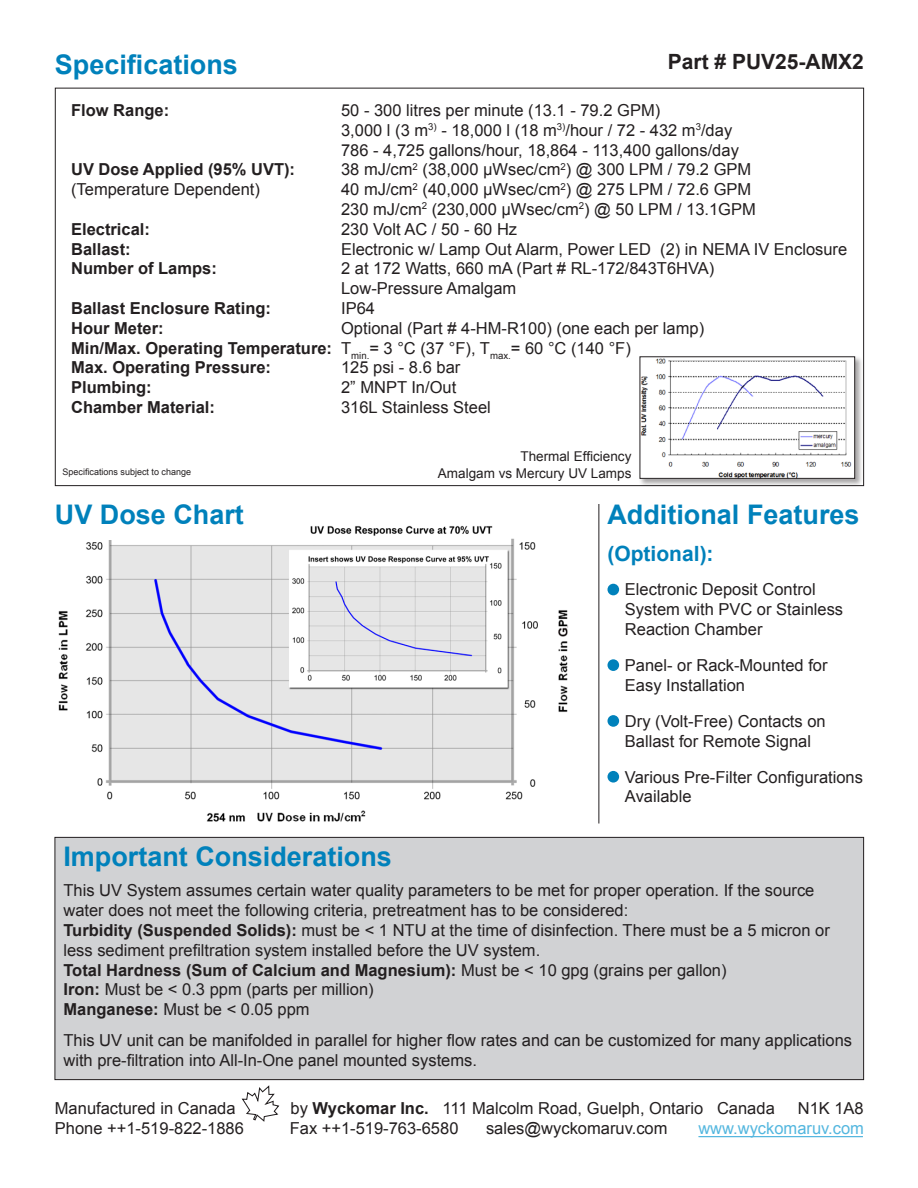
<style>
.page{position:relative;width:918px;height:1188px;background:#fff}
.page>*{position:absolute;margin:0;border:0;box-sizing:border-box;transform-origin:0 0}
.t1{font:700 27px "Arial";color:#0081bb}
.t2{font:700 21px "Arial";color:#231f20}
.t3{font:700 21px "Arial";color:#0081bb}
.t4{font:16.5px/19.8px "Arial";color:#231f20}
.t5{font:700 16.5px "Arial";color:#231f20}
.t6{font:16.5px "Arial";color:#54b7df}
.t7{font:13.5px "Arial";color:#231f20}
.t8{font:9px "Arial";color:#231f20}
.s1{font-weight:400}
.s2{font-weight:700}
</style>
<div class="page">
<img style="left:58px;top:525px;width:510px;height:297px">
<div style="left:54px;top:513px;width:250px;height:27px;background:#fff"></div>
<div style="left:608px;top:584px;width:11px;height:11px;background:#0081bb;border-radius:50%"></div>
<div style="left:608px;top:659px;width:11px;height:12px;background:#0081bb;border-radius:50%"></div>
<div style="left:608px;top:715px;width:11px;height:12px;background:#0081bb;border-radius:50%"></div>
<div style="left:608px;top:771px;width:11px;height:12px;background:#0081bb;border-radius:50%"></div>
<hr style="left:598px;top:504px;width:1px;height:320px;background:#231f20">
<div style="left:55px;top:837px;width:809px;height:243px;background:#d1d2d4"></div>
<div style="left:55px;top:837px;width:809px;height:243px;border:1px solid #231f20"></div>
<svg style="left:241px;top:1085px;width:39px;height:37px"></svg>
<hr style="left:699px;top:1136px;width:164px;height:1px;background:#54b7df">
<div style="left:639px;top:355px;width:224px;height:132px;background:#231f20;opacity:.4"></div>
<img style="left:642px;top:358px;width:211px;height:119px">
<div style="left:640px;top:356px;width:215px;height:123px;border:1px solid #231f20"></div>
<p class="t1" style="left:55px;top:46px;width:185px">Specifications</p>
<p class="t2" style="left:668px;top:48px;width:198px">Part # PUV25-AMX2</p>
<p class="t5" style="left:71px;top:99px;width:100px">Flow Range:</p>
<p class="t4" style="left:341px;top:100px;width:393px">50 - 300 litres per minute (13.1 - 79.2 GPM)<br>3,000 l (3 m<sup>3)</sup> - 18,000 l (18 m<sup>3)</sup>/hour / 72 - 432 m<sup>3</sup>/day</p>
<p class="t4" style="left:341px;top:140px;width:399px">786 - 4,725 gallons/hour, 18,864 - 113,400 gallons/day</p>
<p class="t5" style="left:71px;top:159px;width:226px">UV Dose Applied (95% UVT):</p>
<p class="t4" style="left:341px;top:160px;width:412px">38 mJ/cm<sup>2</sup> (38,000 μWsec/cm<sup>2</sup>) @ 300 LPM / 79.2 GPM</p>
<p class="t4" style="left:71px;top:180px;width:190px">(Temperature Dependent)</p>
<p class="t4" style="left:341px;top:180px;width:412px">40 mJ/cm<sup>2</sup> (40,000 μWsec/cm<sup>2</sup>) @ 275 LPM / 72.6 GPM</p>
<p class="t4" style="left:341px;top:199px;width:416px">230 mJ/cm<sup>2</sup> (230,000 μWsec/cm<sup>2</sup>) @ 50 LPM / 13.1GPM</p>
<p class="t5" style="left:71px;top:218px;width:80px">Electrical:</p>
<p class="t4" style="left:341px;top:219px;width:178px">230 Volt AC / 50 - 60 Hz</p>
<p class="t5" style="left:71px;top:238px;width:61px">Ballast:</p>
<p class="t4" style="left:341px;top:239px;width:508px">Electronic w/ Lamp Out Alarm, Power LED (2) in NEMA IV Enclosure</p>
<p class="t5" style="left:71px;top:258px;width:147px">Number of Lamps:</p>
<p class="t4" style="left:341px;top:259px;width:375px">2 at 172 Watts, 660 mA (Part # RL-172/843T6HVA)<br>Low-Pressure Amalgam</p>
<p class="t5" style="left:71px;top:297px;width:201px">Ballast Enclosure Rating:</p>
<p class="t4" style="left:341px;top:298px;width:35px">IP64</p>
<p class="t5" style="left:71px;top:317px;width:94px">Hour Meter:</p>
<p class="t4" style="left:341px;top:318px;width:365px">Optional (Part # 4-HM-R100) (one each per lamp)</p>
<p class="t5" style="left:71px;top:337px;width:561px">Min/Max. Operating Temperature: <span class="s1">T</span><sub>min.</sub><span class="s1">= 3 °C (37 °F), T</span><sub>max.</sub><span class="s1">= 60 °C (140 °F)</span></p>
<p class="t5" style="left:71px;top:357px;width:201px">Max. Operating Pressure:</p>
<p class="t4" style="left:341px;top:358px;width:121px">125 psi - 8.6 bar</p>
<p class="t5" style="left:71px;top:376px;width:82px">Plumbing:</p>
<p class="t4" style="left:341px;top:378px;width:117px">2” MNPT In/Out</p>
<p class="t5" style="left:71px;top:396px;width:145px">Chamber Material:</p>
<p class="t4" style="left:341px;top:397px;width:151px">316L Stainless Steel</p>
<p class="t8" style="left:63px;top:465px;width:130px">Specifications subject to change</p>
<p class="t1" style="left:55px;top:496px;width:191px">UV Dose Chart</p>
<p class="t7" style="left:520px;top:448px;width:113px">Thermal Efficiency</p>
<p class="t7" style="left:438px;top:464px;width:195px">Amalgam vs Mercury UV Lamps</p>
<p class="t1" style="left:608px;top:496px;width:254px">Additional Features</p>
<p class="t3" style="left:608px;top:540px;width:108px">(Optional):</p>
<p class="t4" style="left:625px;top:580px;width:220px">Electronic Deposit Control<br>System with PVC or Stainless<br>Reaction Chamber</p>
<p class="t4" style="left:625px;top:655px;width:204px">Panel- or Rack-Mounted for<br>Easy Installation</p>
<p class="t4" style="left:625px;top:711px;width:202px">Dry (Volt-Free) Contacts on<br>Ballast for Remote Signal</p>
<p class="t4" style="left:625px;top:767px;width:240px">Various Pre-Filter Configurations<br>Available</p>
<p class="t1" style="left:63px;top:838px;width:330px">Important Considerations</p>
<p class="t4" style="left:63px;top:881px;width:753px">This UV System assumes certain water quality parameters to be met for proper operation. If the source water does not meet the following criteria, pretreatment has to be considered:</p>
<p class="t4" style="left:63px;top:920px;width:768px"><span class="s2">Turbidity (Suspended Solids):</span> must be &lt; 1 NTU at the time of disinfection. There must be a 5 micron or less sediment prefiltration system installed before the UV system.</p>
<p class="t5" style="left:63px;top:959px;width:665px">Total Hardness (Sum of Calcium and Magnesium): <span class="s1">Must be &lt; 10 gpg (grains per gallon)</span></p>
<p class="t4" style="left:63px;top:980px;width:312px"><span class="s2">Iron:</span> Must be &lt; 0.3 ppm (parts per million)</p>
<p class="t4" style="left:63px;top:1000px;width:248px"><span class="s2">Manganese:</span> Must be &lt; 0.05 ppm</p>
<p class="t4" style="left:63px;top:1030px;width:790px">This UV unit can be manifolded in parallel for higher flow rates and can be customized for many applications with pre-filtration into All-In-One panel mounted systems.</p>
<p class="t4" style="left:55px;top:1098px;width:182px">Manufactured in Canada</p>
<p class="t4" style="left:291px;top:1098px;width:486px">by <span class="s2">Wyckomar Inc.</span> 111 Malcolm Road, Guelph, Ontario Canada</p>
<p class="t4" style="left:798px;top:1098px;width:68px">N1K 1A8</p>
<p class="t4" style="left:55px;top:1118px;width:190px">Phone ++1-519-822-1886</p>
<p class="t4" style="left:290px;top:1118px;width:170px">Fax ++1-519-763-6580</p>
<p class="t4" style="left:486px;top:1118px;width:183px">sales@wyckomaruv.com</p>
<p class="t6" style="left:698px;top:1117px;width:167px">www.wyckomaruv.com</p>
</div>
